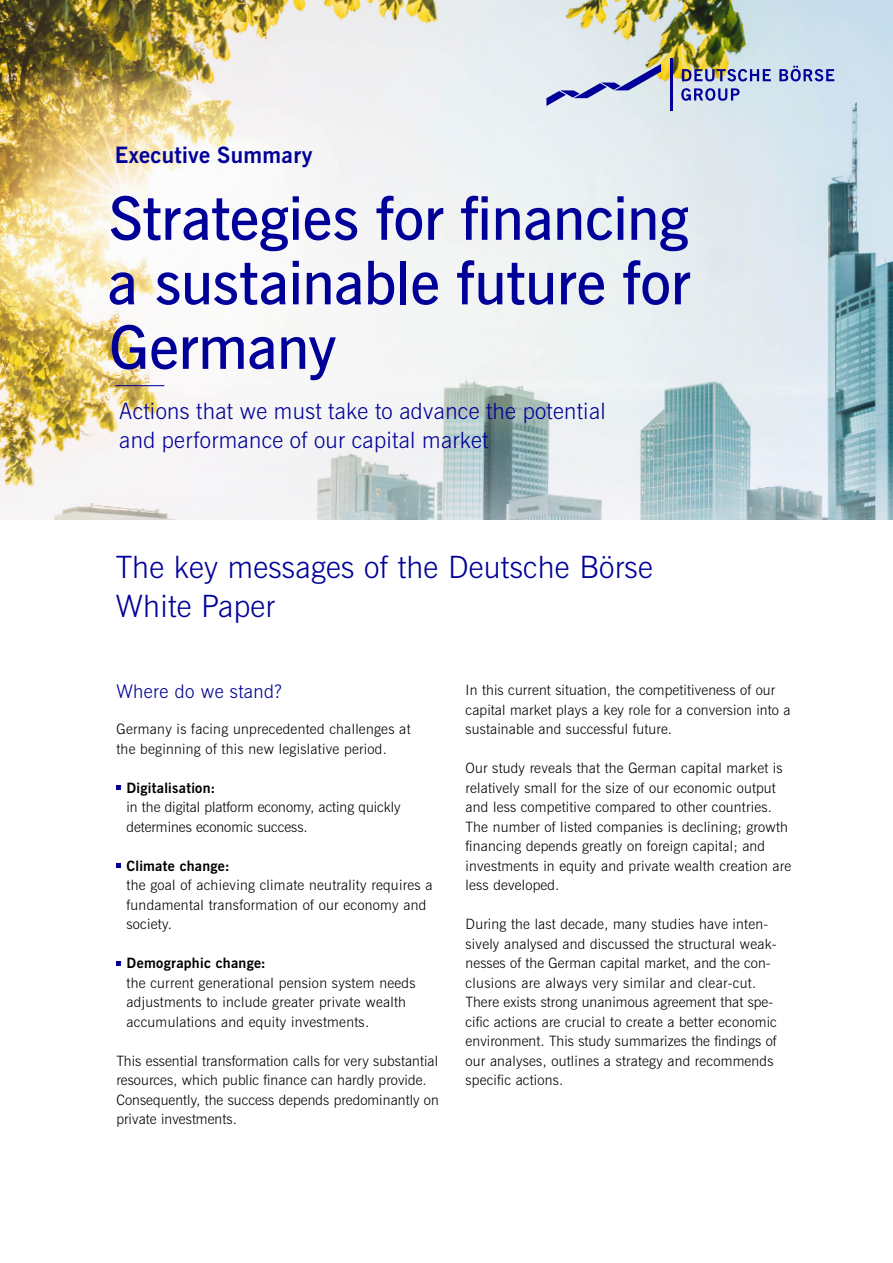
<style>
.page{position:relative;width:893px;height:1263px;background:#fff}
.page>*{position:absolute;margin:0;border:0;box-sizing:border-box;transform-origin:0 0}
.t1{font:60px/64.5px "News Gothic Dm BT";letter-spacing:-.01em;color:#009}
.t2{font:30.75px/39px "News Gothic Lt BT";letter-spacing:.01em;color:#009}
.t3{font:22.5px/29.2px "News Gothic Lt BT";letter-spacing:.015em;color:#009}
.t4{font:22.5px "News Gothic Bd BT";letter-spacing:.015em;color:#009}
.t5{font:18.75px "News Gothic Lt BT";letter-spacing:.02em;color:#009}
.t6{font:14.25px/19.5px "News Gothic Lt BT";letter-spacing:.015em;color:#000}
.t7{font:14.25px "News Gothic Bd BT";letter-spacing:.02em;color:#000}
</style>
<div class="page">
<img style="left:0;top:0;width:893px;height:520px">
<svg style="left:681px;top:88px;width:58px;height:13px"></svg>
<svg style="left:682px;top:69px;width:89px;height:12px"></svg>
<svg style="left:779px;top:66px;width:55px;height:15px"></svg>
<svg style="left:546px;top:64px;width:115px;height:42px;background:#bec6de"></svg>
<hr style="left:670px;top:59px;width:3px;height:52px;background:#009">
<svg style="left:116px;top:786px;width:4px;height:4px"></svg>
<svg style="left:116px;top:864px;width:4px;height:4px"></svg>
<svg style="left:116px;top:961px;width:4px;height:4px"></svg>
<h3 class="t4" style="left:115px;top:140px;width:199px">Executive Summary</h3>
<h1 class="t1" style="left:107px;top:187px;width:585px;text-align:justify">Strategies for financing a sustainable future for Germany</h1>
<h3 class="t3" style="left:119px;top:396px;width:488px">Actions that we must take to advance the potential and performance of our capital market</h3>
<h1 class="t1" style="left:112px;top:213px;width:635px">Finanzierung der Zukunft<br>Deutschlands</h1>
<h3 class="t3" style="left:115px;top:387px;width:477px">Was wir tun müssen, um das Potenzial zu nutzen</h3>
<h2 class="t2" style="left:116px;top:548px;width:538px">The key messages of the Deutsche Börse<br>White Paper</h2>
<h3 class="t5" style="left:116px;top:679px;width:167px">Where do we stand?</h3>
<p class="t6" style="left:116px;top:720px;width:296px">Germany is facing unprecedented challenges at the beginning of this new legislative period.</p>
<p class="t7" style="left:126px;top:778px;width:90px">Digitalisation:</p>
<p class="t6" style="left:126px;top:797px;width:276px">in the digital platform economy, acting quickly determines economic success.</p>
<p class="t7" style="left:126px;top:856px;width:105px">Climate change:</p>
<p class="t6" style="left:126px;top:875px;width:308px">the goal of achieving climate neutrality requires a fundamental transformation of our economy and society.</p>
<p class="t7" style="left:126px;top:954px;width:141px">Demographic change:</p>
<p class="t6" style="left:126px;top:973px;width:291px">the current generational pension system needs adjustments to include greater private wealth accumulations and equity investments.</p>
<p class="t6" style="left:116px;top:1051px;width:324px">This essential transformation calls for very substantial resources, which public finance can hardly provide.<br>Consequently, the success depends predominantly on private investments.</p>
<p class="t6" style="left:466px;top:681px;width:326px">In this current situation, the competitiveness of our capital market plays a key role for a conversion into a sustainable and successful future.</p>
<p class="t6" style="left:466px;top:758px;width:327px">Our study reveals that the German capital market is relatively small for the size of our economic output and less competitive compared to other countries.<br>The number of listed companies is declining; growth financing depends greatly on foreign capital; and investments in equity and private wealth creation are less developed.</p>
<p class="t6" style="left:466px;top:914px;width:313px">During the last decade, many studies have inten&shy;sively analysed and discussed the structural weak&shy;nesses of the German capital market, and the con&shy;clusions are always very similar and clear-cut.<br>There exists strong unanimous agreement that spe&shy;cific actions are crucial to create a better economic environment. This study summarizes the findings of our analyses, outlines a strategy and recommends specific actions.</p>
</div>
